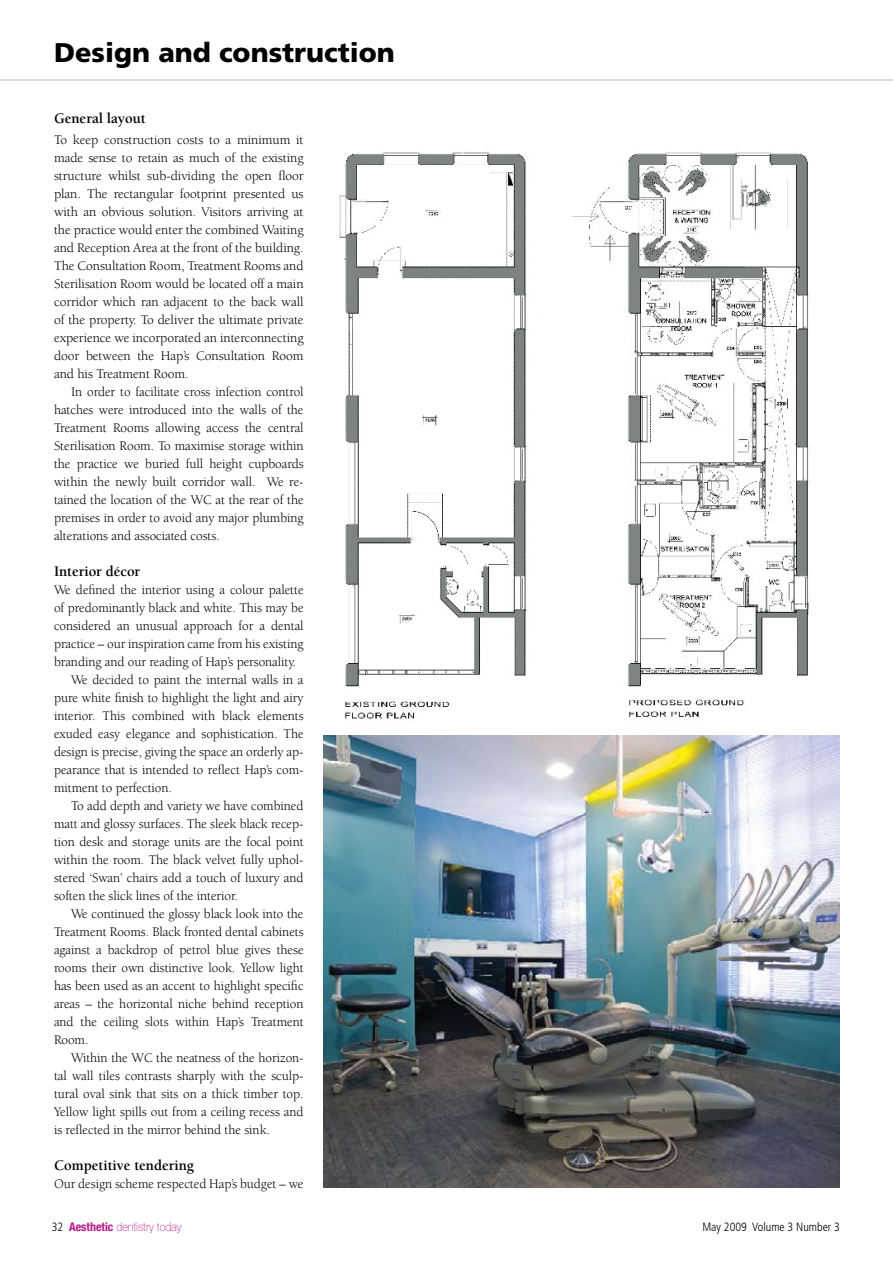
<style>
.page{position:relative;width:893px;height:1263px;background:#fff}
.page>*{position:absolute;margin:0;border:0;box-sizing:border-box;transform-origin:0 0}
.t1{font:900 27px "Frutiger";color:#000}
.t2{font:700 15px "Berkeley";letter-spacing:-.005em;color:#000}
.t3{font:13.5px/18px "Berkeley";letter-spacing:-.005em;color:#000;text-align:justify}
.t4{font:100 12px "Helvetica Neue";color:#b51a8a;scale:.9 1}
.t5{font:300 condensed 12px "Frutiger";color:#000}
.s1{font-family:"Frutiger";font-weight:300;font-stretch:condensed;color:#000}
.s2{font-weight:700;font-stretch:condensed}
</style>
<div class="page">
<hr style="left:0;top:79px;width:893px;height:2px;background:#d1d3d4">
<img style="left:339px;top:150px;width:470px;height:569px">
<img style="left:323px;top:736px;width:516px;height:452px">
<h1 class="t1" style="left:54px;top:36px;width:342px">Design and construction</h1>
<p class="t2" style="left:54px;top:110px;width:93px">General layout</p>
<p class="t3" style="left:54px;top:131px;width:251px">To keep construction costs to a minimum it made sense to retain as much of the existing structure whilst sub-dividing the open floor plan. The rectangular footprint presented us with an obvious solution. Visitors arriving at the practice would enter the combined Waiting and Reception Area at the front of the building.<br>The Consultation Room, Treatment Rooms and Sterilisation Room would be located off a main corridor which ran adjacent to the back wall of the property. To deliver the ultimate private experience we incorporated an interconnecting door between the Hap’s Consultation Room and his Treatment Room.</p>
<p class="t3" style="left:54px;top:383px;width:251px;text-indent:17px">In order to facilitate cross infection control hatches were introduced into the walls of the Treatment Rooms allowing access the central Sterilisation Room. To maximise storage within the practice we buried full height cupboards within the newly built corridor wall. We re&shy;tained the location of the WC at the rear of the premises in order to avoid any major plumbing alterations and associated costs.</p>
<p class="t2" style="left:54px;top:563px;width:88px">Interior décor</p>
<p class="t3" style="left:54px;top:581px;width:251px">We defined the interior using a colour palette</p>
<p class="t3" style="left:54px;top:599px;width:251px">of predominantly black and white. This may be</p>
<p class="t3" style="left:54px;top:617px;width:251px">considered an unusual approach for a dental</p>
<p class="t3" style="left:54px;top:635px;width:251px">practice – our inspiration came from his existing</p>
<p class="t3" style="left:54px;top:653px;width:244px">branding and our reading of Hap’s personality.</p>
<p class="t3" style="left:71px;top:671px;width:234px">We decided to paint the internal walls in a</p>
<p class="t3" style="left:54px;top:689px;width:251px">pure white finish to highlight the light and airy</p>
<p class="t3" style="left:54px;top:707px;width:251px">interior. This combined with black elements</p>
<p class="t3" style="left:54px;top:725px;width:251px">exuded easy elegance and sophistication. The</p>
<p class="t3" style="left:54px;top:743px;width:251px">design is precise, giving the space an orderly ap-</p>
<p class="t3" style="left:54px;top:761px;width:251px">pearance that is intended to reflect Hap’s com-</p>
<p class="t3" style="left:54px;top:779px;width:119px">mitment to perfection.</p>
<p class="t3" style="left:71px;top:797px;width:234px">To add depth and variety we have combined</p>
<p class="t3" style="left:54px;top:815px;width:251px">matt and glossy surfaces. The sleek black recep-</p>
<p class="t3" style="left:54px;top:833px;width:251px">tion desk and storage units are the focal point</p>
<p class="t3" style="left:54px;top:851px;width:251px">within the room. The black velvet fully uphol-</p>
<p class="t3" style="left:54px;top:869px;width:251px">stered ‘Swan’ chairs add a touch of luxury and</p>
<p class="t3" style="left:54px;top:887px;width:186px">soften the slick lines of the interior.</p>
<p class="t3" style="left:71px;top:905px;width:234px">We continued the glossy black look into the</p>
<p class="t3" style="left:54px;top:923px;width:251px">Treatment Rooms. Black fronted dental cabinets</p>
<p class="t3" style="left:54px;top:941px;width:251px">against a backdrop of petrol blue gives these</p>
<p class="t3" style="left:54px;top:959px;width:251px">rooms their own distinctive look. Yellow light</p>
<p class="t3" style="left:54px;top:977px;width:251px">has been used as an accent to highlight specific</p>
<p class="t3" style="left:54px;top:995px;width:251px">areas – the horizontal niche behind reception</p>
<p class="t3" style="left:54px;top:1013px;width:251px">and the ceiling slots within Hap’s Treatment</p>
<p class="t3" style="left:54px;top:1031px;width:36px">Room.</p>
<p class="t3" style="left:71px;top:1049px;width:234px">Within the WC the neatness of the horizon-</p>
<p class="t3" style="left:54px;top:1067px;width:251px">tal wall tiles contrasts sharply with the sculp-</p>
<p class="t3" style="left:54px;top:1085px;width:251px">tural oval sink that sits on a thick timber top.</p>
<p class="t3" style="left:54px;top:1103px;width:251px">Yellow light spills out from a ceiling recess and</p>
<p class="t3" style="left:54px;top:1121px;width:217px">is reflected in the mirror behind the sink.</p>
<p class="t2" style="left:54px;top:1157px;width:141px">Competitive tendering</p>
<p class="t3" style="left:54px;top:1175px;width:251px">Our design scheme respected Hap’s budget – we</p>
<p class="t4" style="left:52px;top:1220px;width:146px"><span class="s1">32</span> <span class="s2">Aesthetic</span> dentistry today</p>
<p class="t5" style="left:702px;top:1220px;width:139px">May 2009 Volume 3 Number 3</p>
</div>
